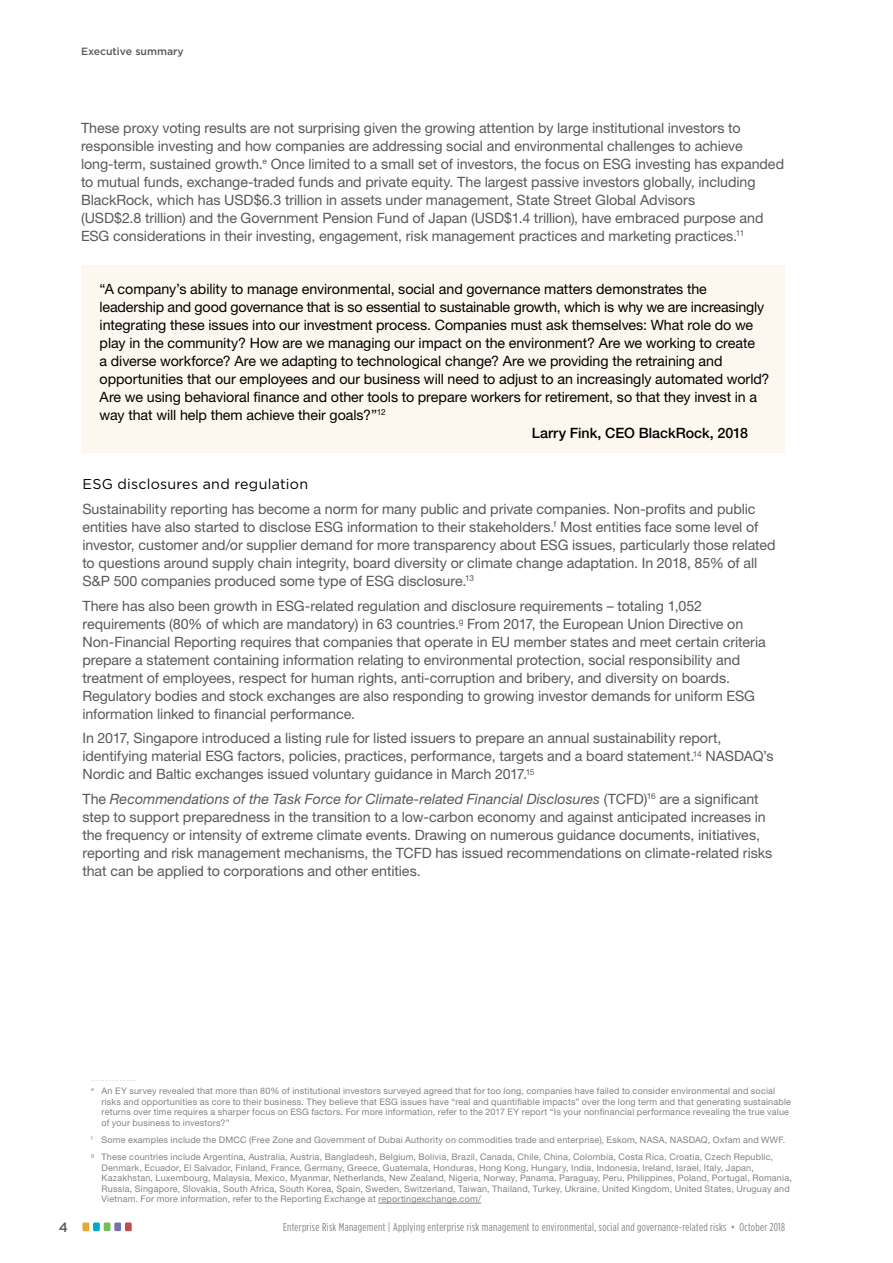
<style>
.page{position:relative;width:893px;height:1263px;background:#fff}
.page>*{position:absolute;margin:0;border:0;box-sizing:border-box;transform-origin:0 0}
.t1{font:14.25px/18px "Helvetica Neue LT";letter-spacing:-.005em;color:#58595b}
.t2{font:14.25px "Helvetica Neue LT";letter-spacing:-.005em;color:#000}
.t3{font:500 14.25px "Helvetica Neue LT";color:#000}
.t4{font:14.25px "Gotham";letter-spacing:.015em;color:#000}
.t5{font:500 13.5px "Gotham";color:#58595b}
.t6{font:11.4px "Gotham Condensed";letter-spacing:.03em;color:#808285}
.t7{font:500 10.5px "Gotham";color:#58595b}
.t8{font:9px/10.5px "Helvetica Neue LT";letter-spacing:.02em;color:#808285}
.t9{font:5.25px "Helvetica Neue LT";color:#808285}
.s1{font-style:italic}
</style>
<div class="page">
<div style="left:81px;top:265px;width:704px;height:187px;background:#fdf7ef"></div>
<hr style="left:378px;top:1203px;width:103px;height:1px;background:#808285">
<div style="left:125px;top:1222px;width:7px;height:9px;background:#c74a4b;border-radius:2px"></div>
<div style="left:114px;top:1222px;width:7px;height:9px;background:#7670b4;border-radius:2px"></div>
<div style="left:104px;top:1222px;width:6px;height:9px;background:#70bf54;border-radius:2px"></div>
<div style="left:93px;top:1222px;width:7px;height:9px;background:#00a9cb;border-radius:2px"></div>
<div style="left:82px;top:1222px;width:7px;height:9px;background:#e5a82f;border-radius:2px"></div>
<p class="t7" style="left:81px;top:44px;width:104px">Executive summary</p>
<p class="t1" style="left:81px;top:118px;width:705px">These proxy voting results are not surprising given the growing attention by large institutional investors to responsible investing and how companies are addressing social and environmental challenges to achieve long-term, sustained growth.<sup>e</sup> Once limited to a small set of investors, the focus on ESG investing has expanded to mutual funds, exchange-traded funds and private equity. The largest passive investors globally, including BlackRock, which has USD$6.3 trillion in assets under management, State Street Global Advisors<br>(USD$2.8 trillion) and the Government Pension Fund of Japan (USD$1.4 trillion), have embraced purpose and ESG considerations in their investing, engagement, risk management practices and marketing practices.<sup>11</sup></p>
<p class="t2" style="left:100px;top:280px;width:609px">“A company’s ability to manage environmental, social and governance matters demonstrates the</p>
<p class="t2" style="left:100px;top:298px;width:666px">leadership and good governance that is so essential to sustainable growth, which is why we are increasingly</p>
<p class="t2" style="left:100px;top:316px;width:655px">integrating these issues into our investment process. Companies must ask themselves: What role do we</p>
<p class="t2" style="left:100px;top:334px;width:657px">play in the community? How are we managing our impact on the environment? Are we working to create</p>
<p class="t2" style="left:100px;top:352px;width:624px">a diverse workforce? Are we adapting to technological change? Are we providing the retraining and</p>
<p class="t2" style="left:100px;top:370px;width:671px">opportunities that our employees and our business will need to adjust to an increasingly automated world?</p>
<p class="t2" style="left:100px;top:388px;width:659px">Are we using behavioral finance and other tools to prepare workers for retirement, so that they invest in a</p>
<p class="t2" style="left:100px;top:406px;width:288px">way that will help them achieve their goals?”<sup>12</sup></p>
<p class="t3" style="left:532px;top:424px;width:218px">Larry Fink, CEO BlackRock, 2018</p>
<p class="t4" style="left:82px;top:475px;width:227px">ESG disclosures and regulation</p>
<p class="t1" style="left:82px;top:500px;width:695px">Sustainability reporting has become a norm for many public and private companies. Non-profits and public entities have also started to disclose ESG information to their stakeholders.<sup>f</sup> Most entities face some level of investor, customer and/or supplier demand for more transparency about ESG issues, particularly those related to questions around supply chain integrity, board diversity or climate change adaptation. In 2018, 85% of all S&amp;P 500 companies produced some type of ESG disclosure.<sup>13</sup></p>
<p class="t1" style="left:82px;top:596px;width:685px">There has also been growth in ESG-related regulation and disclosure requirements – totaling 1,052 requirements (80% of which are mandatory) in 63 countries.<sup>g</sup> From 2017, the European Union Directive on Non-Financial Reporting requires that companies that operate in EU member states and meet certain criteria prepare a statement containing information relating to environmental protection, social responsibility and treatment of employees, respect for human rights, anti-corruption and bribery, and diversity on boards.<br>Regulatory bodies and stock exchanges are also responding to growing investor demands for uniform ESG information linked to financial performance.</p>
<p class="t1" style="left:82px;top:729px;width:693px">In 2017, Singapore introduced a listing rule for listed issuers to prepare an annual sustainability report, identifying material ESG factors, policies, practices, performance, targets and a board statement.<sup>14</sup> NASDAQ’s<br>Nordic and Baltic exchanges issued voluntary guidance in March 2017.<sup>15</sup></p>
<p class="t1" style="left:82px;top:790px;width:691px">The <span class="s1">Recommendations of the Task Force for Climate-related Financial Disclosures</span> (TCFD)<sup>16</sup> are a significant step to support preparedness in the transition to a low-carbon economy and against anticipated increases in the frequency or intensity of extreme climate events. Drawing on numerous guidance documents, initiatives, reporting and risk management mechanisms, the TCFD has issued recommendations on climate-related risks that can be applied to corporations and other entities.</p>
<p class="t5" style="left:59px;top:1218px;width:11px">4</p>
<p class="t9" style="left:91px;top:1076px;width:47px">. . . . . . . . . . . . . . . .</p>
<p class="t8" style="left:102px;top:1086px;width:691px;text-indent:-11px"><sup>e</sup> An EY survey revealed that more than 80% of institutional investors surveyed agreed that for too long, companies have failed to consider environmental and social risks and opportunities as core to their business. They believe that ESG issues have “real and quantifiable impacts” over the long term and that generating sustainable returns over time requires a sharper focus on ESG factors. For more information, refer to the 2017 EY report “Is your nonfinancial performance revealing the true value of your business to investors?”</p>
<p class="t8" style="left:91px;top:1131px;width:696px;line-height:17.2px"><sup>f</sup> Some examples include the DMCC (Free Zone and Government of Dubai Authority on commodities trade and enterprise), Eskom, NASA, NASDAQ, Oxfam and WWF. <sup>g</sup> These countries include Argentina, Australia, Austria, Bangladesh, Belgium, Bolivia, Brazil, Canada, Chile, China, Colombia, Costa Rica, Croatia, Czech Republic,</p>
<p class="t8" style="left:102px;top:1162px;width:692px">Denmark, Ecuador, El Salvador, Finland, France, Germany, Greece, Guatemala, Honduras, Hong Kong, Hungary, India, Indonesia, Ireland, Israel, Italy, Japan, Kazakhstan, Luxembourg, Malaysia, Mexico, Myanmar, Netherlands, New Zealand, Nigeria, Norway, Panama, Paraguay, Peru, Philippines, Poland, Portugal, Romania, Russia, Singapore, Slovakia, South Africa, South Korea, Spain, Sweden, Switzerland, Taiwan, Thailand, Turkey, Ukraine, United Kingdom, United States, Uruguay and Vietnam. For more information, refer to the Reporting Exchange at reportingexchange.com/</p>
<p class="t6" style="left:283px;top:1220px;width:503px">Enterprise Risk Management | Applying enterprise risk management to environmental, social and governance-related risks • October 2018</p>
</div>
